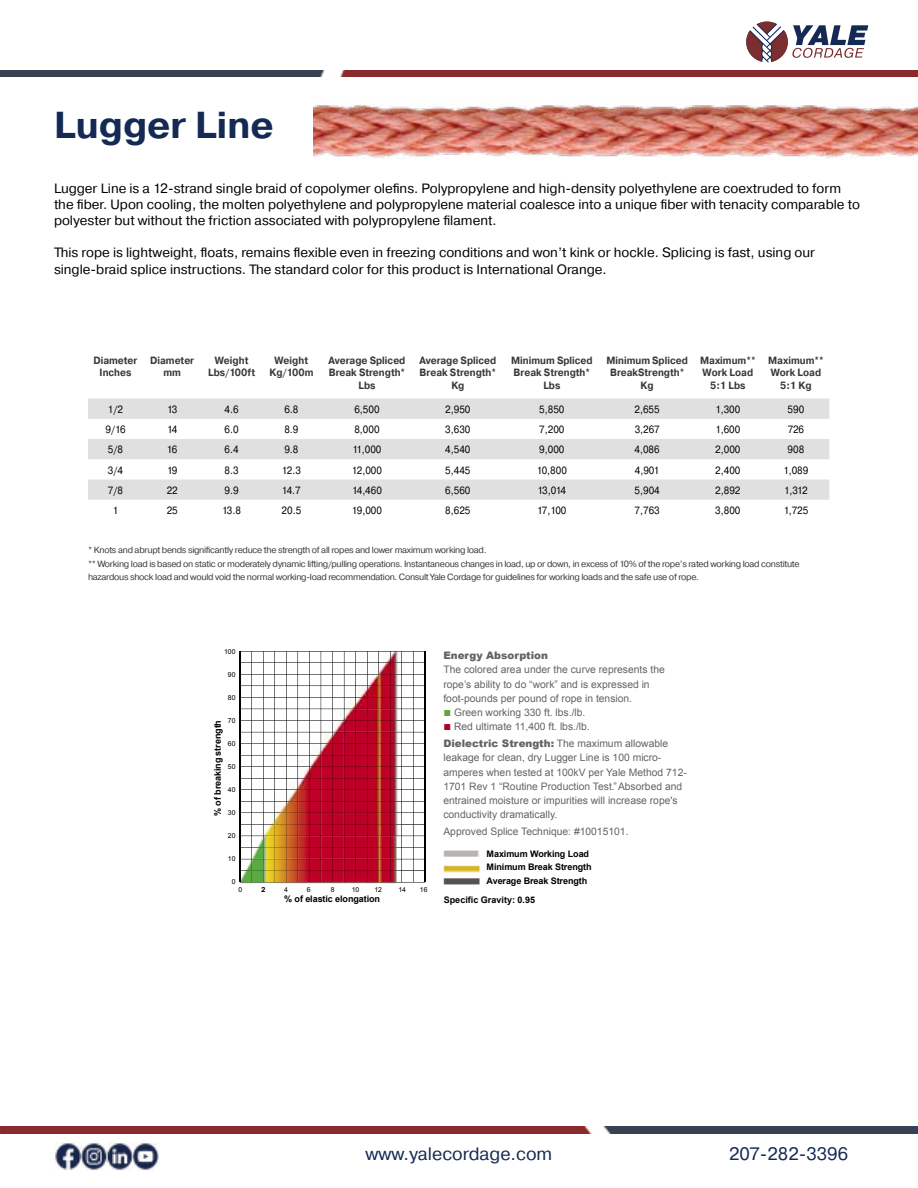
<style>
.page{position:relative;width:918px;height:1188px;background:#fff}
.page>*{position:absolute;margin:0;border:0;box-sizing:border-box;transform-origin:0 0}
.t1{font:700 37.5px "Pragmatica";color:#142953}
.t2{font:18px "Pragmatica";color:#142953}
.t3{font:13.5px/16.2px "Pragmatica";color:#000}
.t4{font:10.5px "Pragmatica";color:#000;scale:.91 1}
.t5{font:700 10.5px/12.6px "Pragmatica";color:#393939;text-align:center;scale:.91 1}
.t6{font:10.35px/14.2px "Arial";color:#636363}
.t7{font:900 10.35px "Arial";color:#636363}
.t8{font:9px/13.5px "Pragmatica";letter-spacing:-.03em;color:#393939}
.t9{font:700 9px/13.5px "Arial";letter-spacing:-.01em;color:#000}
.t10{font:6.75px "Arial";color:#000}
.s1{font-size:12.9px;color:#5fa841}
.s2{font-size:12.9px;color:#b00024}
.s3{font-weight:900}
</style>
<div class="page">
<img style="left:0;top:70px;width:918px;height:7px">
<svg style="left:746px;top:22px;width:122px;height:40px"></svg>
<img style="left:54px;top:1143px;width:106px;height:27px">
<img style="left:366px;top:1126px;width:552px;height:8px">
<div style="left:1px;top:1126px;width:365px;height:8px;background:#8a2a2b"></div>
<svg style="left:88px;top:399px;width:741px;height:101px;fill:#e0e0e0"></svg>
<img style="left:443px;top:850px;width:37px;height:35px">
<svg style="left:240px;top:651px;width:186px;height:232px"></svg>
<img style="left:313px;top:104px;width:605px;height:55px">
<h1 class="t1" style="left:54px;top:100px;width:221px">Lugger Line</h1>
<p class="t3" style="left:54px;top:180px;width:808px">Lugger Line is a 12-strand single braid of copolymer olefins. Polypropylene and high-density polyethylene are coextruded to form the fiber. Upon cooling, the molten polyethylene and polypropylene material coalesce into a unique fiber with tenacity comparable to polyester but without the friction associated with polypropylene filament.</p>
<p class="t3" style="left:54px;top:245px;width:763px">This rope is lightweight, floats, remains flexible even in freezing conditions and won’t kink or hockle. Splicing is fast, using our single-braid splice instructions. The standard color for this product is International Orange.</p>
<p class="t5" style="left:93px;top:354px;width:50px">Diameter<br>Inches</p>
<p class="t5" style="left:150px;top:354px;width:50px">Diameter mm</p>
<p class="t5" style="left:208px;top:354px;width:53px">Weight<br>Lbs/100ft</p>
<p class="t5" style="left:269px;top:354px;width:50px">Weight<br>Kg/100m</p>
<p class="t5" style="left:329px;top:354px;width:86px">Average Spliced<br>Break Strength*<br>Lbs</p>
<p class="t5" style="left:419px;top:354px;width:86px">Average Spliced<br>Break Strength*<br>Kg</p>
<p class="t5" style="left:511px;top:354px;width:91px">Minimum Spliced<br>Break Strength*<br>Lbs</p>
<p class="t5" style="left:606px;top:354px;width:91px">Minimum Spliced<br>BreakStrength*<br>Kg</p>
<p class="t5" style="left:700px;top:354px;width:63px">Maximum**<br>Work Load<br>5:1 Lbs</p>
<p class="t5" style="left:768px;top:354px;width:63px">Maximum**<br>Work Load<br>5:1 Kg</p>
<p class="t4" style="left:108px;top:403px;width:18px">1/2</p>
<p class="t4" style="left:167px;top:403px;width:13px">13</p>
<p class="t4" style="left:225px;top:403px;width:17px">4.6</p>
<p class="t4" style="left:284px;top:403px;width:17px">6.8</p>
<p class="t4" style="left:354px;top:403px;width:29px">6,500</p>
<p class="t4" style="left:445px;top:403px;width:29px">2,950</p>
<p class="t4" style="left:539px;top:403px;width:29px">5,850</p>
<p class="t4" style="left:635px;top:403px;width:29px">2,655</p>
<p class="t4" style="left:715px;top:403px;width:29px">1,300</p>
<p class="t4" style="left:788px;top:403px;width:20px">590</p>
<p class="t4" style="left:105px;top:423px;width:24px">9/16</p>
<p class="t4" style="left:167px;top:423px;width:13px">14</p>
<p class="t4" style="left:225px;top:423px;width:17px">6.0</p>
<p class="t4" style="left:284px;top:423px;width:17px">8.9</p>
<p class="t4" style="left:354px;top:423px;width:29px">8,000</p>
<p class="t4" style="left:445px;top:423px;width:29px">3,630</p>
<p class="t4" style="left:539px;top:423px;width:29px">7,200</p>
<p class="t4" style="left:635px;top:423px;width:29px">3,267</p>
<p class="t4" style="left:715px;top:423px;width:29px">1,600</p>
<p class="t4" style="left:788px;top:423px;width:19px">726</p>
<p class="t4" style="left:108px;top:443px;width:18px">5/8</p>
<p class="t4" style="left:167px;top:443px;width:13px">16</p>
<p class="t4" style="left:225px;top:443px;width:17px">6.4</p>
<p class="t4" style="left:284px;top:443px;width:17px">9.8</p>
<p class="t4" style="left:353px;top:443px;width:33px">11,000</p>
<p class="t4" style="left:445px;top:443px;width:29px">4,540</p>
<p class="t4" style="left:539px;top:443px;width:29px">9,000</p>
<p class="t4" style="left:635px;top:443px;width:29px">4,086</p>
<p class="t4" style="left:715px;top:443px;width:29px">2,000</p>
<p class="t4" style="left:788px;top:443px;width:20px">908</p>
<p class="t4" style="left:108px;top:463px;width:18px">3/4</p>
<p class="t4" style="left:167px;top:463px;width:13px">19</p>
<p class="t4" style="left:225px;top:463px;width:17px">8.3</p>
<p class="t4" style="left:282px;top:463px;width:22px">12.3</p>
<p class="t4" style="left:352px;top:463px;width:35px">12,000</p>
<p class="t4" style="left:445px;top:463px;width:29px">5,445</p>
<p class="t4" style="left:537px;top:463px;width:35px">10,800</p>
<p class="t4" style="left:635px;top:463px;width:29px">4,901</p>
<p class="t4" style="left:715px;top:463px;width:29px">2,400</p>
<p class="t4" style="left:784px;top:463px;width:29px">1,089</p>
<p class="t4" style="left:108px;top:484px;width:18px">7/8</p>
<p class="t4" style="left:167px;top:484px;width:14px">22</p>
<p class="t4" style="left:225px;top:484px;width:17px">9.9</p>
<p class="t4" style="left:282px;top:484px;width:22px">14.7</p>
<p class="t4" style="left:352px;top:484px;width:34px">14,460</p>
<p class="t4" style="left:445px;top:484px;width:29px">6,560</p>
<p class="t4" style="left:538px;top:484px;width:33px">13,014</p>
<p class="t4" style="left:635px;top:484px;width:29px">5,904</p>
<p class="t4" style="left:715px;top:484px;width:29px">2,892</p>
<p class="t4" style="left:784px;top:484px;width:27px">1,312</p>
<p class="t4" style="left:113px;top:504px;width:8px">1</p>
<p class="t4" style="left:167px;top:504px;width:14px">25</p>
<p class="t4" style="left:222px;top:504px;width:22px">13.8</p>
<p class="t4" style="left:282px;top:504px;width:23px">20.5</p>
<p class="t4" style="left:352px;top:504px;width:35px">19,000</p>
<p class="t4" style="left:445px;top:504px;width:29px">8,625</p>
<p class="t4" style="left:537px;top:504px;width:34px">17,100</p>
<p class="t4" style="left:635px;top:504px;width:29px">7,763</p>
<p class="t4" style="left:715px;top:504px;width:29px">3,800</p>
<p class="t4" style="left:784px;top:504px;width:28px">1,725</p>
<p class="t8" style="left:88px;top:543px;width:713px">* Knots and abrupt bends significantly reduce the strength of all ropes and lower maximum working load.<br>** Working load is based on static or moderately dynamic lifting/pulling operations. Instantaneous changes in load, up or down, in excess of 10% of the rope’s rated working load constitute hazardous shock load and would void the normal working-load recommendation. Consult Yale Cordage for guidelines for working loads and the safe use of rope.</p>
<p class="t10" style="left:224px;top:647px;width:13px">100</p>
<p class="t10" style="left:228px;top:670px;width:9px">90</p>
<p class="t10" style="left:228px;top:693px;width:9px">80</p>
<p class="t10" style="left:228px;top:716px;width:9px">70</p>
<p class="t10" style="left:228px;top:739px;width:9px">60</p>
<p class="t10" style="left:228px;top:762px;width:9px">50</p>
<p class="t10" style="left:228px;top:785px;width:9px">40</p>
<p class="t10" style="left:228px;top:808px;width:9px">30</p>
<p class="t10" style="left:228px;top:831px;width:9px">20</p>
<p class="t10" style="left:228px;top:854px;width:9px">10</p>
<p class="t10" style="left:232px;top:877px;width:5px">0</p>
<p class="t9" style="left:211px;top:816px;width:97px;rotate:-90deg">% of breaking strength</p>
<p class="t10" style="left:238px;top:885px;width:5px">0</p>
<p class="t10" style="left:262px;top:885px;width:5px">2</p>
<p class="t10" style="left:284px;top:885px;width:5px">4</p>
<p class="t10" style="left:307px;top:885px;width:5px">6</p>
<p class="t10" style="left:331px;top:885px;width:5px">8</p>
<p class="t10" style="left:352px;top:885px;width:9px">10</p>
<p class="t10" style="left:374px;top:885px;width:9px">12</p>
<p class="t10" style="left:398px;top:885px;width:9px">14</p>
<p class="t10" style="left:420px;top:885px;width:9px">16</p>
<p class="t9" style="left:284px;top:892px;width:97px">% of elastic elongation</p>
<p class="t7" style="left:443px;top:648px;width:106px">Energy Absorption</p>
<p class="t6" style="left:443px;top:663px;width:223px">The colored area under the curve represents the rope’s ability to do “work” and is expressed in foot-pounds per pound of rope in tension.</p>
<p class="t6" style="left:443px;top:705px;width:144px"><span class="s1">■</span> Green working 330 ft. lbs./lb.</p>
<p class="t6" style="left:443px;top:718px;width:226px;line-height:17px"><span class="s2">■</span> Red ultimate 11,400 ft. lbs./lb.<br><span class="s3">Dielectric Strength:</span> The maximum allowable</p>
<p class="t6" style="left:443px;top:751px;width:245px">leakage for clean, dry Lugger Line is 100 micro&shy;amperes when tested at 100kV per Yale Method 712- 1701 Rev 1 “Routine Production Test.” Absorbed and entrained moisture or impurities will increase rope's conductivity dramatically.</p>
<p class="t6" style="left:443px;top:824px;width:187px">Approved Splice Technique: #10015101.</p>
<p class="t9" style="left:487px;top:847px;width:106px">Maximum Working Load<br>Minimum Break Strength<br>Average Break Strength</p>
<p class="t9" style="left:444px;top:893px;width:93px">Specific Gravity: 0.95</p>
<h2 class="t2" style="left:366px;top:1142px;width:188px">www.yalecordage.com</h2>
<h2 class="t2" style="left:729px;top:1142px;width:121px">207-282-3396</h2>
</div>
